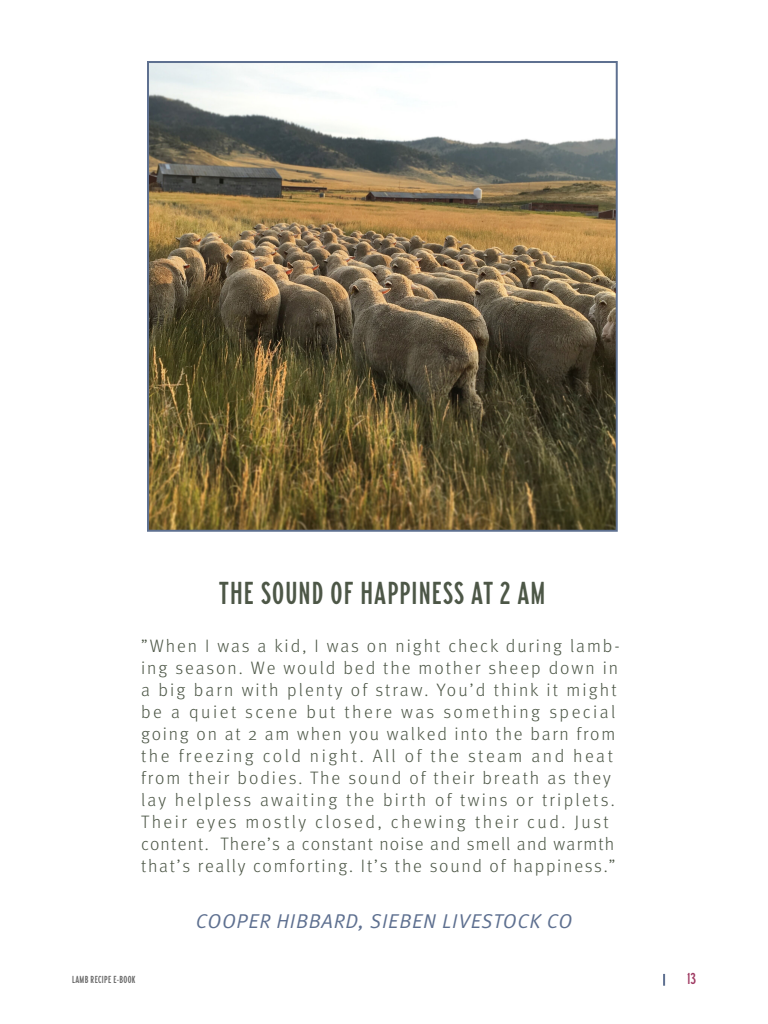
<style>
.page{position:relative;width:768px;height:1024px;background:#fff}
.page>*{position:absolute;margin:0;border:0;box-sizing:border-box;transform-origin:0 0}
.red_title{font:28px "Carnaby Street Clean";letter-spacing:.04em;color:#4d5747}
.section_index{font:20px "Meta Pro Norm Ita";letter-spacing:.04em;color:#5e7090}
.full_text{font:300 18px/22px "Meta Pro";letter-spacing:.11em;color:#4d5747}
.t1{font:14px "Carnaby Street Clean";color:#9f3a62}
.t2{font:9px "Carnaby Street Clean";letter-spacing:.04em;color:#666}
</style>
<div class="page">
<svg style="left:663px;top:974px;width:2px;height:12px"></svg>
<img style="left:150px;top:64px;width:465px;height:465px">
<div style="left:147px;top:61px;width:471px;height:471px;border:2px solid #5e7090"></div>
<p class="red_title" style="left:219px;top:576px;width:328px">THE SOUND OF HAPPINESS AT 2 AM</p>
<p class="full_text" style="left:141px;top:633px;width:480px">”When I was a kid, I was on night check during lamb&shy;ing season. We would bed the mother sheep down in</p>
<p class="full_text" style="left:141px;top:677px;width:477px">a big barn with plenty of straw. You’d think it might be a quiet scene but there was something special</p>
<p class="full_text" style="left:141px;top:721px;width:476px">going on at 2 am when you walked into the barn from</p>
<p class="full_text" style="left:141px;top:743px;width:475px">the freezing cold night. All of the steam and heat from their bodies. The sound of their breath as they lay helpless awaiting the birth of twins or triplets.<br>Their eyes mostly closed, chewing their cud. Just content. There’s a constant noise and smell and warmth</p>
<p class="full_text" style="left:141px;top:853px;width:476px">that’s really comforting. It’s the sound of happiness.”</p>
<p class="section_index" style="left:196px;top:906px;width:378px">COOPER HIBBARD, SIEBEN LIVESTOCK CO</p>
<p class="t2" style="left:72px;top:974px;width:65px">LAMB RECIPE E-BOOK</p>
<p class="t1" style="left:687px;top:971px;width:11px">13</p>
</div>
